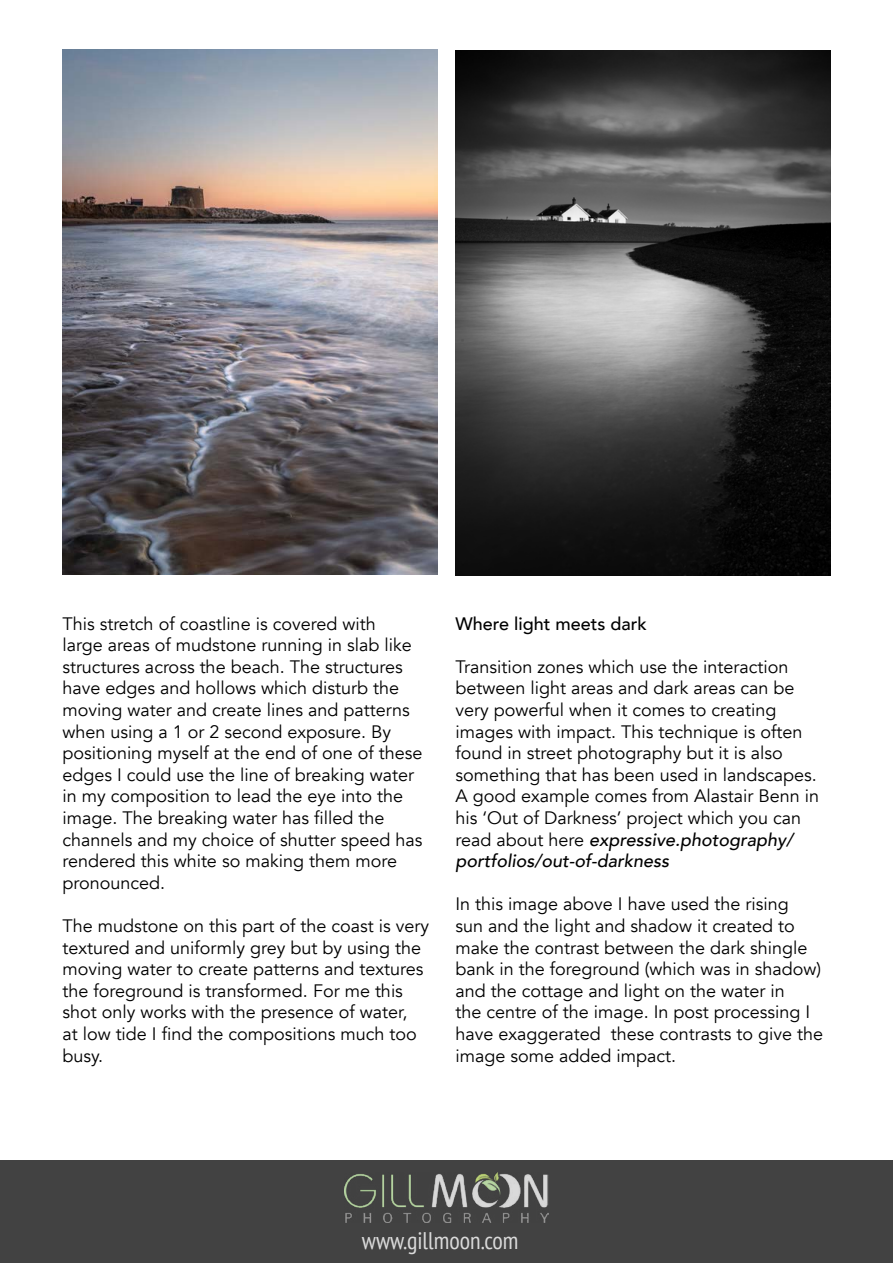
<style>
.page{position:relative;width:893px;height:1263px;background:#fff}
.page>*{position:absolute;margin:0;border:0;box-sizing:border-box;transform-origin:0 0}
.t1{font:condensed 24px "PT Sans";color:#dadada}
.t2{font:18px/21.6px "Avenir";color:#000}
.t3{font:500 18px "Avenir";color:#000}
.s1{font-weight:500;font-style:italic}
</style>
<div class="page">
<div style="left:0;top:1161px;width:893px;height:102px;background:#424242"></div>
<img style="left:345px;top:1173px;width:203px;height:49px">
<img style="left:62px;top:50px;width:375px;height:524px">
<img style="left:455px;top:51px;width:376px;height:525px">
<p class="t2" style="left:62px;top:613px;width:362px">This stretch of coastline is covered with<br>large areas of mudstone running in slab like structures across the beach. The structures have edges and hollows which disturb the moving water and create lines and patterns when using a 1 or 2 second exposure. By positioning myself at the end of one of these edges I could use the line of breaking water in my composition to lead the eye into the image. The breaking water has filled the channels and my choice of shutter speed has rendered this white so making them more pronounced.</p>
<p class="t2" style="left:62px;top:915px;width:368px">The mudstone on this part of the coast is very textured and uniformly grey but by using the moving water to create patterns and textures the foreground is transformed. For me this shot only works with the presence of water,<br>at low tide I find the compositions much too busy.</p>
<p class="t3" style="left:455px;top:608px;width:193px">Where light meets dark</p>
<p class="t2" style="left:455px;top:656px;width:365px">Transition zones which use the interaction between light areas and dark areas can be very powerful when it comes to creating images with impact. This technique is often found in street photography but it is also something that has been used in landscapes.<br>A good example comes from Alastair Benn in his ‘Out of Darkness’ project which you can read about here <span class="s1">expressive.photography/ portfolios/out-of-darkness</span></p>
<p class="t2" style="left:455px;top:894px;width:369px">In this image above I have used the rising<br>sun and the light and shadow it created to make the contrast between the dark shingle bank in the foreground (which was in shadow) and the cottage and light on the water in<br>the centre of the image. In post processing I have exaggerated these contrasts to give the image some added impact.</p>
<h1 class="t1" style="left:362px;top:1225px;width:158px">www.gillmoon.com</h1>
</div>
